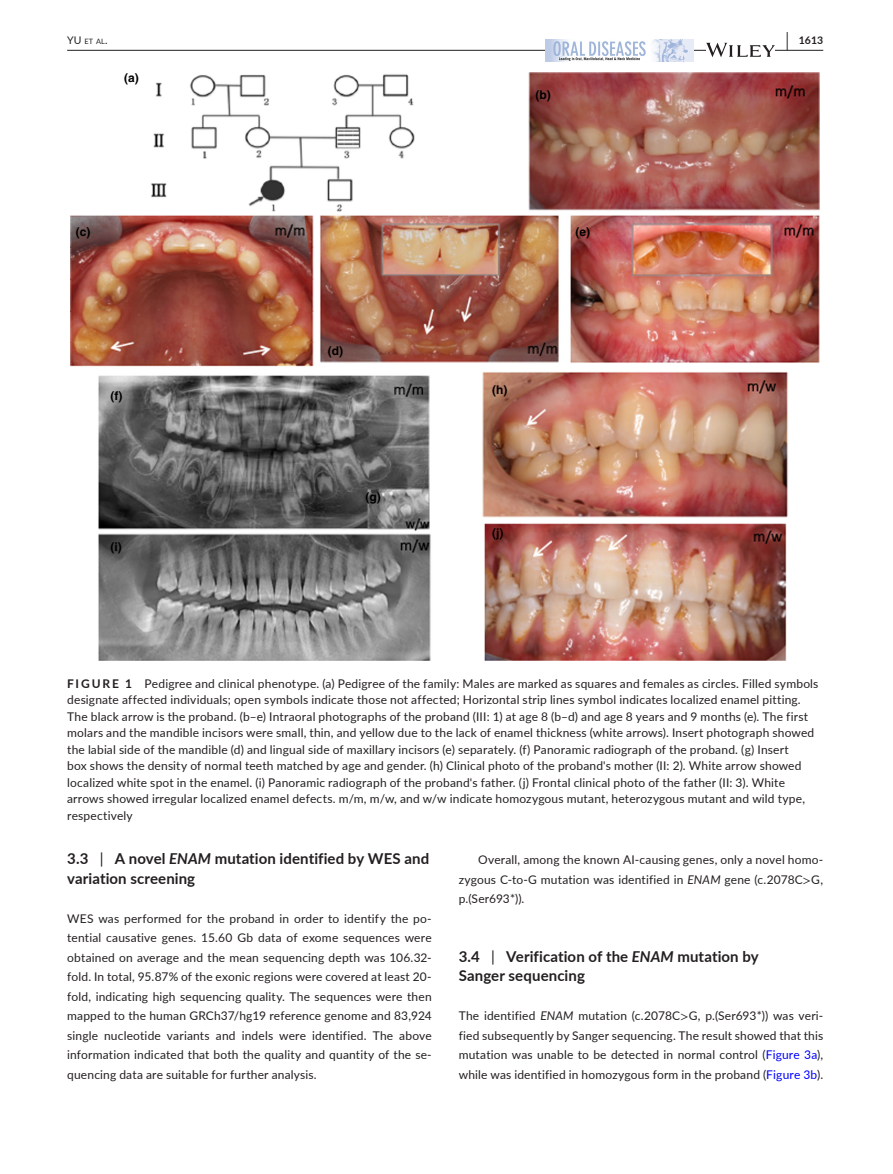
<style>
.page{position:relative;width:893px;height:1174px;background:#fff}
.page>*{position:absolute;margin:0;border:0;box-sizing:border-box;transform-origin:0 0}
.t1{font:700 19.5px "Lato";color:#231f20;scale:.48 1}
.t2{font:700 15px/19.5px "Lato";letter-spacing:.005em;color:#231f20}
.t3{font:12px/19.5px "Lato";letter-spacing:.015em;color:#231f20;text-align:justify}
.t4{font:700 12px "Helvetica";color:#000}
.t5{font:700 10.5px "Lato";color:#231f20}
.t6{font:7.35px "Lato";color:#231f20}
.s1{font-size:10.5px}
.s2{font-weight:700}
.s3{font-weight:400}
.s4{font-style:italic}
.s5{font-family:"STIX"}
.s6{color:#00f}
</style>
<div class="page">
<hr style="left:67px;top:50px;width:756px;height:1px;background:#231f20">
<img style="left:545px;top:39px;width:149px;height:23px">
<svg style="left:706px;top:43px;width:69px;height:14px"></svg>
<img style="left:71px;top:72px;width:749px;height:589px">
<h1 class="t1" style="left:786px;top:25px;width:7px">|</h1>
<p class="t6" style="left:67px;top:36px;width:42px"><span class="s1">YU</span> et al<span class="s1">.</span></p>
<p class="t5" style="left:799px;top:33px;width:26px">1613</p>
<p class="t4" style="left:124px;top:70px;width:16px">(a)</p>
<p class="t4" style="left:76px;top:225px;width:16px">(c)</p>
<p class="t4" style="left:110px;top:389px;width:13px">(f)</p>
<p class="t4" style="left:110px;top:539px;width:13px">(i)</p>
<p class="t4" style="left:328px;top:343px;width:17px">(d)</p>
<p class="t4" style="left:366px;top:490px;width:17px">(g)</p>
<p class="t4" style="left:535px;top:87px;width:17px">(b)</p>
<p class="t4" style="left:575px;top:225px;width:16px">(e)</p>
<p class="t4" style="left:492px;top:382px;width:17px">(h)</p>
<p class="t4" style="left:492px;top:525px;width:13px">(j)</p>
<p class="t3" style="left:67px;top:674px;width:753px;line-height:16.5px;text-align:left"><span class="s2">FIGURE 1</span> Pedigree and clinical phenotype. (a) Pedigree of the family: Males are marked as squares and females as circles. Filled symbols designate affected individuals; open symbols indicate those not affected; Horizontal strip lines symbol indicates localized enamel pitting.<br>The black arrow is the proband. (b–e) Intraoral photographs of the proband (III: 1) at age 8 (b–d) and age 8 years and 9 months (e). The first molars and the mandible incisors were small, thin, and yellow due to the lack of enamel thickness (white arrows). Insert photograph showed the labial side of the mandible (d) and lingual side of maxillary incisors (e) separately. (f) Panoramic radiograph of the proband. (g) Insert<br>box shows the density of normal teeth matched by age and gender. (h) Clinical photo of the proband's mother (II: 2). White arrow showed localized white spot in the enamel. (i) Panoramic radiograph of the proband's father. (j) Frontal clinical photo of the father (II: 3). White arrows showed irregular localized enamel defects. m/m, m/w, and w/w indicate homozygous mutant, heterozygous mutant and wild type, respectively</p>
<p class="t2" style="left:67px;top:848px;width:364px">3.3 <span class="s3">|</span> A novel <span class="s4">ENAM</span> mutation identified by WES and variation screening</p>
<p class="t3" style="left:67px;top:908px;width:366px">WES was performed for the proband in order to identify the po&shy;tential causative genes. 15.60 Gb data of exome sequences were obtained on average and the mean sequencing depth was 106.32- fold. In total, 95.87% of the exonic regions were covered at least 20- fold, indicating high sequencing quality. The sequences were then mapped to the human GRCh37/hg19 reference genome and 83,924 single nucleotide variants and indels were identified. The above information indicated that both the quality and quantity of the se&shy;quencing data are suitable for further analysis.</p>
<p class="t3" style="left:459px;top:849px;width:366px;text-indent:20px">Overall, among the known AI-causing genes, only a novel homo&shy;zygous C-to-G mutation was identified in <span class="s4">ENAM</span> gene (c.2078C<span class="s5">&gt;</span>G, p.(Ser693*)).</p>
<p class="t2" style="left:459px;top:945px;width:301px">3.4 <span class="s3">|</span> Verification of the <span class="s4">ENAM</span> mutation by<br>Sanger sequencing</p>
<p class="t3" style="left:459px;top:1005px;width:366px">The identified <span class="s4">ENAM</span> mutation (c.2078C<span class="s5">&gt;</span>G, p.(Ser693*)) was veri&shy;fied subsequently by Sanger sequencing. The result showed that this mutation was unable to be detected in normal control (<span class="s6">Figure 3a</span>), while was identified in homozygous form in the proband (<span class="s6">Figure 3b</span>).</p>
</div>
